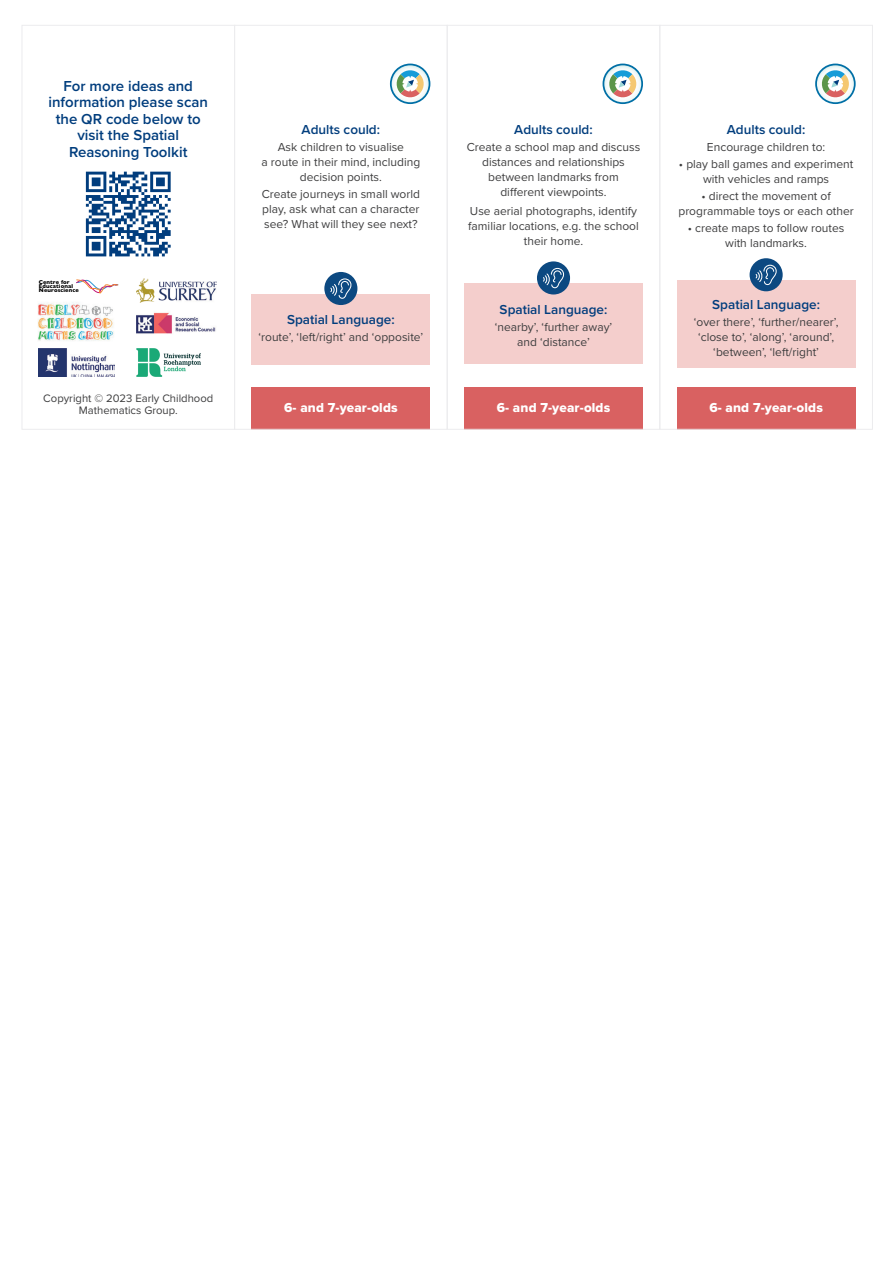
<style>
.page{position:relative;width:893px;height:1263px;background:#fff}
.page>*{position:absolute;margin:0;border:0;box-sizing:border-box;transform-origin:0 0}
.t1{font:600 15px/16.5px "Proxima Nova";color:#013d7d;text-align:center}
.t2{font:600 13.5px "Proxima Nova";color:#013d7d}
.t3{font:13.5px "Proxima Nova Extrabld";letter-spacing:.01em;color:#fff}
.t4{font:12px/15px "Proxima Nova";color:#3e3e3f;text-align:center}
.t5{font:11.25px/12px "Proxima Nova";color:#3e3e3f;text-align:center}
.t6{font:800 5.55px/4.3px "Gill Sans Nova";letter-spacing:.025em;color:#000001}
</style>
<div class="page">
<svg style="left:251px;top:63px;width:180px;height:364px"></svg>
<div style="left:252px;top:387px;width:178px;height:42px;background:#d96161"></div>
<img style="left:391px;top:64px;width:38px;height:39px;border-radius:19px">
<div style="left:390px;top:64px;width:40px;height:40px;border:2px solid #006fa6;border-radius:50%"></div>
<svg style="left:395px;top:69px;width:30px;height:30px"></svg>
<div style="left:252px;top:294px;width:178px;height:70px;background:#f4cecc"></div>
<div style="left:324px;top:272px;width:33px;height:33px;background:#0c4981;border-radius:50%"></div>
<svg style="left:330px;top:278px;width:22px;height:21px"></svg>
<div style="left:464px;top:387px;width:179px;height:42px;background:#d96161"></div>
<img style="left:603px;top:64px;width:39px;height:39px;border-radius:19px">
<div style="left:603px;top:64px;width:40px;height:40px;border:2px solid #006fa6;border-radius:50%"></div>
<svg style="left:608px;top:69px;width:30px;height:30px"></svg>
<div style="left:464px;top:283px;width:179px;height:81px;background:#f4cecc"></div>
<div style="left:537px;top:261px;width:33px;height:33px;background:#0c4981;border-radius:50%"></div>
<svg style="left:543px;top:267px;width:22px;height:22px"></svg>
<div style="left:677px;top:387px;width:178px;height:42px;background:#d96161"></div>
<img style="left:816px;top:64px;width:39px;height:39px;border-radius:19px">
<div style="left:815px;top:64px;width:41px;height:40px;border:2px solid #006fa6;border-radius:50%"></div>
<svg style="left:821px;top:69px;width:29px;height:30px"></svg>
<div style="left:677px;top:280px;width:178px;height:88px;background:#f4cecc"></div>
<div style="left:750px;top:258px;width:33px;height:33px;background:#0c4981;border-radius:50%"></div>
<svg style="left:755px;top:264px;width:22px;height:22px"></svg>
<svg style="left:86px;top:172px;width:85px;height:84px"></svg>
<svg style="left:76px;top:279px;width:43px;height:15px"></svg>
<img style="left:39px;top:349px;width:76px;height:28px">
<img style="left:38px;top:302px;width:76px;height:39px">
<img style="left:136px;top:348px;width:65px;height:29px">
<img style="left:136px;top:312px;width:80px;height:22px">
<img style="left:136px;top:279px;width:80px;height:23px">
<div style="left:22px;top:25px;width:213px;height:404px;border:1px solid #ececee"></div>
<div style="left:234px;top:25px;width:213px;height:404px;border:1px solid #ececee"></div>
<div style="left:447px;top:25px;width:213px;height:404px;border:1px solid #ececee"></div>
<div style="left:660px;top:25px;width:213px;height:404px;border:1px solid #ececee"></div>
<p class="t1" style="left:49px;top:77px;width:161px">For more ideas and information please scan the QR code below to visit the Spatial<br>Reasoning Toolkit</p>
<p class="t6" style="left:39px;top:280px;width:42px">Centre for<br>Educational<br>Neuroscience</p>
<p class="t5" style="left:43px;top:391px;width:171px">Copyright © 2023 Early Childhood<br>Mathematics Group.</p>
<p class="t2" style="left:302px;top:119px;width:80px">Adults could:</p>
<p class="t4" style="left:262px;top:139px;width:160px">Ask children to visualise<br>a route in their mind, including decision points.</p>
<p class="t4" style="left:262px;top:186px;width:160px;text-align:justify">Create journeys in small world play, ask what can a character see? What will they see next?</p>
<p class="t2" style="left:287px;top:310px;width:109px">Spatial Language:</p>
<p class="t4" style="left:258px;top:329px;width:166px">‘route’, ‘left/right’ and ‘opposite’</p>
<p class="t3" style="left:284px;top:398px;width:115px">6- and 7-year-olds</p>
<p class="t2" style="left:514px;top:119px;width:80px">Adults could:</p>
<p class="t4" style="left:467px;top:139px;width:175px">Create a school map and discuss distances and relationships between landmarks from<br>di erent viewpoints.</p>
<p class="t4" style="left:468px;top:203px;width:172px">Use aerial photographs, identify familiar locations, e.g. the school their home.</p>
<p class="t2" style="left:500px;top:299px;width:109px">Spatial Language:</p>
<p class="t4" style="left:495px;top:319px;width:119px">‘nearby’, ‘further away’ and ‘distance’</p>
<p class="t3" style="left:497px;top:398px;width:115px">6- and 7-year-olds</p>
<p class="t2" style="left:727px;top:119px;width:80px">Adults could:</p>
<p class="t4" style="left:707px;top:139px;width:120px">Encourage children to:</p>
<p class="t4" style="left:679px;top:156px;width:176px">• play ball games and experiment with vehicles and ramps</p>
<p class="t4" style="left:678px;top:188px;width:177px">• direct the movement of programmable toys or each other</p>
<p class="t4" style="left:688px;top:220px;width:158px">• create maps to follow routes with landmarks.</p>
<p class="t2" style="left:712px;top:294px;width:109px">Spatial Language:</p>
<p class="t4" style="left:694px;top:314px;width:146px">‘over there’, ‘further/nearer’, ‘close to’, ‘along’, ‘around’, ‘between’, ‘left/right’</p>
<p class="t3" style="left:709px;top:398px;width:115px">6- and 7-year-olds</p>
</div>
